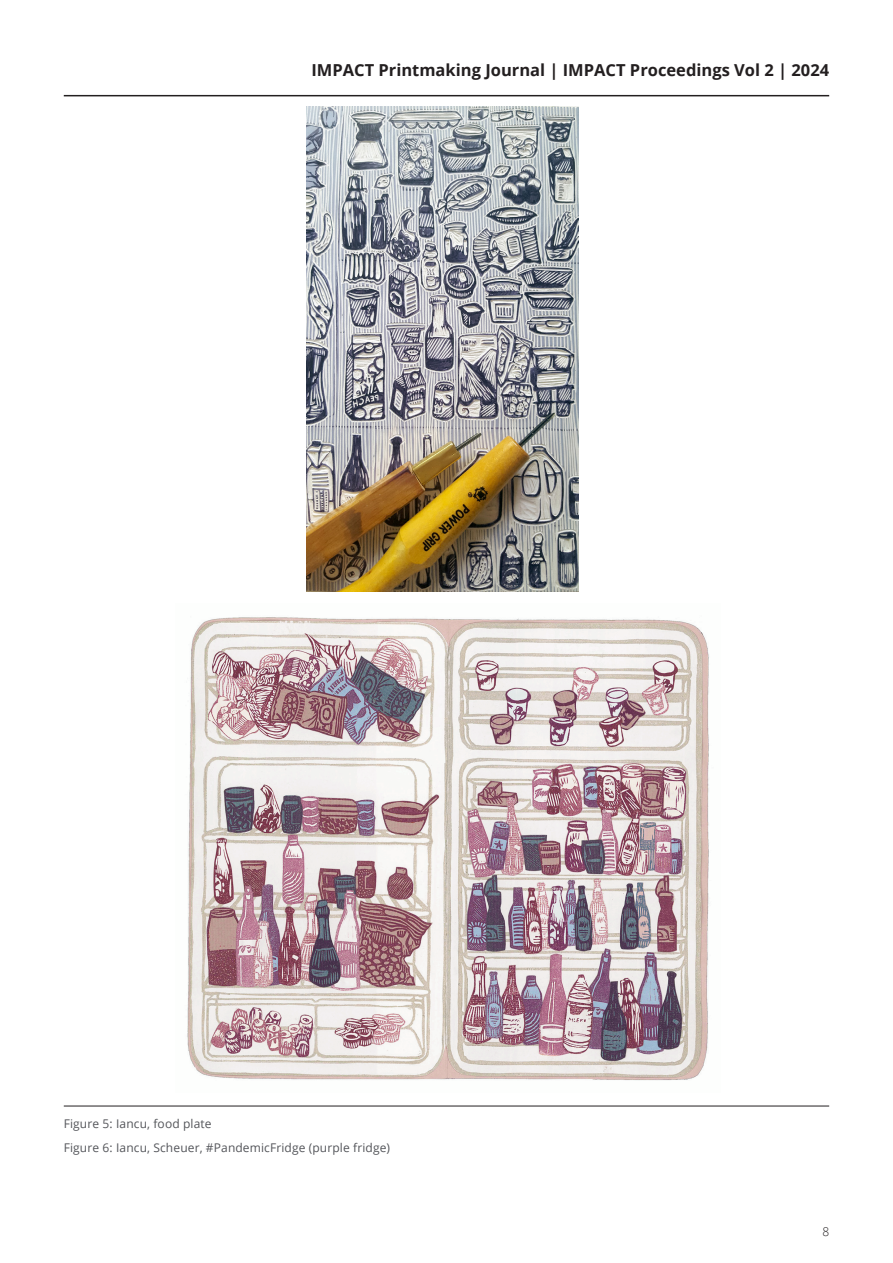
<style>
.page{position:relative;width:893px;height:1263px;background:#fff}
.page>*{position:absolute;margin:0;border:0;box-sizing:border-box;transform-origin:0 0}
.t1{font:700 16.5px "Open Sans";color:#231f20}
.t2{font:12px "Open Sans";letter-spacing:.01em;color:#54555a}
.t3{font:300 12px "Open Sans";color:#231f20}
</style>
<div class="page">
<hr style="left:64px;top:95px;width:765px;height:1px;background:#231f20">
<hr style="left:64px;top:1106px;width:765px;height:1px;background:#231f20">
<img style="left:306px;top:106px;width:272px;height:486px">
<img style="left:187px;top:617px;width:522px;height:464px">
<h1 class="t1" style="left:311px;top:59px;width:519px">IMPACT Printmaking Journal | IMPACT Proceedings Vol 2 | 2024</h1>
<p class="t2" style="left:64px;top:1115px;width:149px">Figure 5: Iancu, food plate</p>
<p class="t2" style="left:64px;top:1139px;width:328px">Figure 6: Iancu, Scheuer, #PandemicFridge (purple fridge)</p>
<p class="t3" style="left:822px;top:1223px;width:8px">8</p>
</div>
